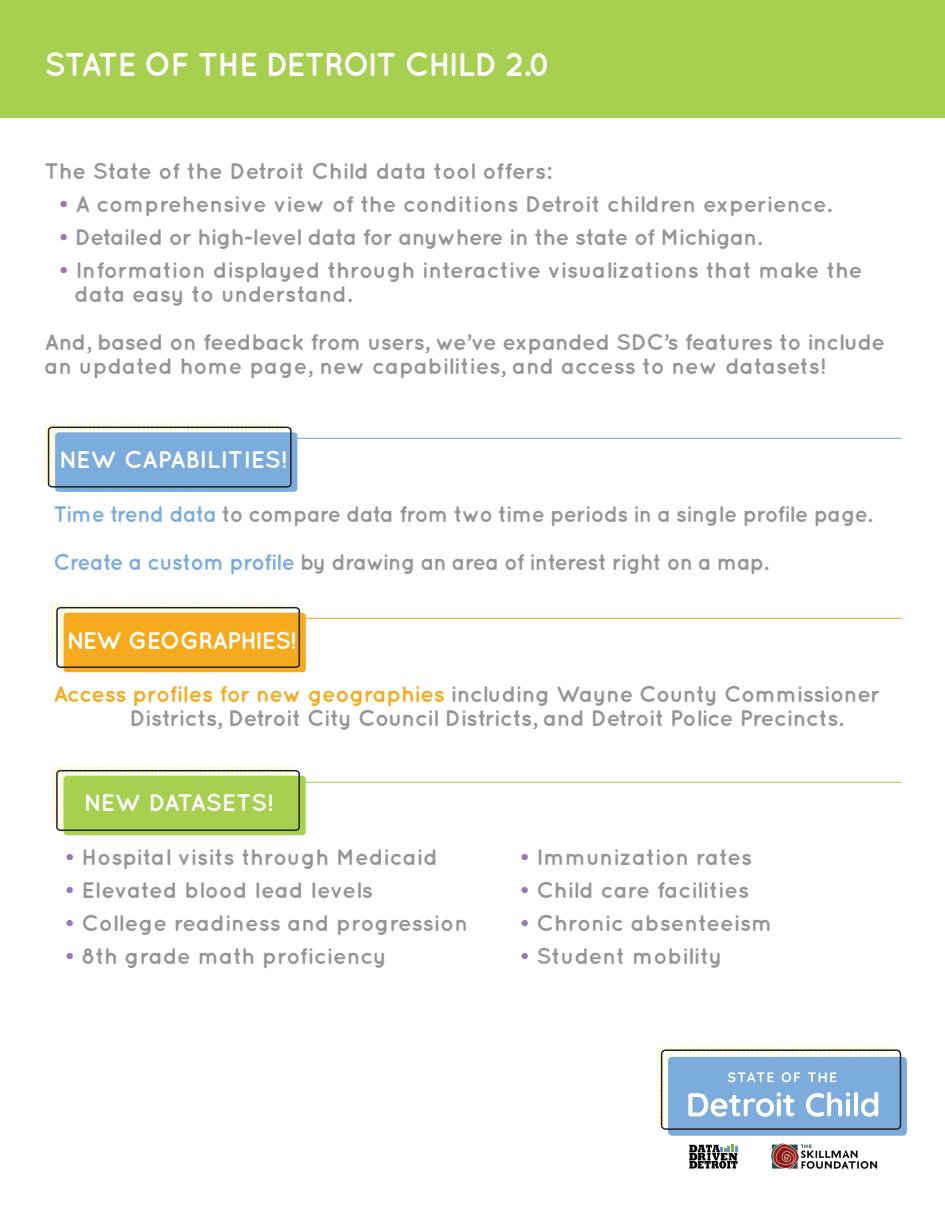
<style>
.page{position:relative;width:945px;height:1215px;background:#fff}
.page>*{position:absolute;margin:0;border:0;box-sizing:border-box;transform-origin:0 0}
.t1{font:700 33px "Quicksand";letter-spacing:-.03em;color:#fff}
.t2{font:700 24px "Quicksand";letter-spacing:-.03em;color:#fff}
.t3{font:700 24px "Quicksand";color:#fff}
.t4{font:700 22.5px/24px "Quicksand";letter-spacing:-.015em;color:#939598}
.s1{color:#9c77b5}
.s2{color:#7cacdc}
.s3{color:#f6ab1e}
</style>
<div class="page">
<hr style="left:286px;top:782px;width:616px;height:1px;background:#a7d051">
<hr style="left:286px;top:618px;width:616px;height:1px;background:#f6ab1e">
<hr style="left:286px;top:438px;width:616px;height:1px;background:#7cacdc">
<div style="left:0;top:0;width:945px;height:118px;background:#a7d051"></div>
<svg style="left:50px;top:603px;width:256px;height:69px;background:#edb242"></svg>
<svg style="left:52px;top:767px;width:254px;height:68px;background:#accd63"></svg>
<svg style="left:44px;top:423px;width:253px;height:69px;background:#8ab0d4"></svg>
<svg style="left:689px;top:1145px;width:48px;height:24px"></svg>
<img style="left:770px;top:1143px;width:108px;height:26px">
<div style="left:668px;top:1057px;width:239px;height:79px;background:#7cacdc;border-radius:4px"></div>
<svg style="left:655px;top:1045px;width:246px;height:85px"></svg>
<p class="t1" style="left:45px;top:45px;width:509px">STATE OF THE DETROIT CHILD 2.0</p>
<p class="t4" style="left:45px;top:159px;width:509px">The State of the Detroit Child data tool offers:</p>
<p class="t4" style="left:58px;top:192px;width:775px"><span class="s1">•</span> A comprehensive view of the conditions Detroit children experience.</p>
<p class="t4" style="left:58px;top:225px;width:705px"><span class="s1">•</span> Detailed or high-level data for anywhere in the state of Michigan.</p>
<p class="t4" style="left:74px;top:258px;width:790px;text-indent:-16px"><span class="s1">•</span> Information displayed through interactive visualizations that make the data easy to understand.</p>
<p class="t4" style="left:45px;top:330px;width:842px">And, based on feedback from users, we’ve expanded SDC’s features to include an updated home page, new capabilities, and access to new datasets!</p>
<p class="t3" style="left:59px;top:445px;width:229px">NEW CAPABILITIES!</p>
<p class="t4" style="left:54px;top:489px;width:820px;line-height:48px"><span class="s2">Time trend data</span> to compare data from two time periods in a single profile page.<br><span class="s2">Create a custom profile</span> by drawing an area of interest right on a map.</p>
<p class="t2" style="left:67px;top:626px;width:231px">NEW GEOGRAPHIES!</p>
<p class="t4" style="left:129px;top:681px;width:752px;text-indent:-76px"><span class="s3">Access profiles for new geographies</span> including Wayne County Commissioner<br>Districts, Detroit City Council Districts, and Detroit Police Precincts.</p>
<p class="t2" style="left:84px;top:789px;width:191px">NEW DATASETS!</p>
<p class="t4" style="left:64px;top:845px;width:375px"><span class="s1">•</span> Hospital visits through Medicaid</p>
<p class="t4" style="left:519px;top:845px;width:234px"><span class="s1">•</span> Immunization rates</p>
<p class="t4" style="left:64px;top:878px;width:310px"><span class="s1">•</span> Elevated blood lead levels</p>
<p class="t4" style="left:519px;top:878px;width:232px"><span class="s1">•</span> Child care facilities</p>
<p class="t4" style="left:64px;top:911px;width:406px"><span class="s1">•</span> College readiness and progression</p>
<p class="t4" style="left:519px;top:911px;width:255px"><span class="s1">•</span> Chronic absenteeism</p>
<p class="t4" style="left:64px;top:944px;width:324px"><span class="s1">•</span> 8th grade math proficiency</p>
<p class="t4" style="left:519px;top:944px;width:205px"><span class="s1">•</span> Student mobility</p>
</div>
